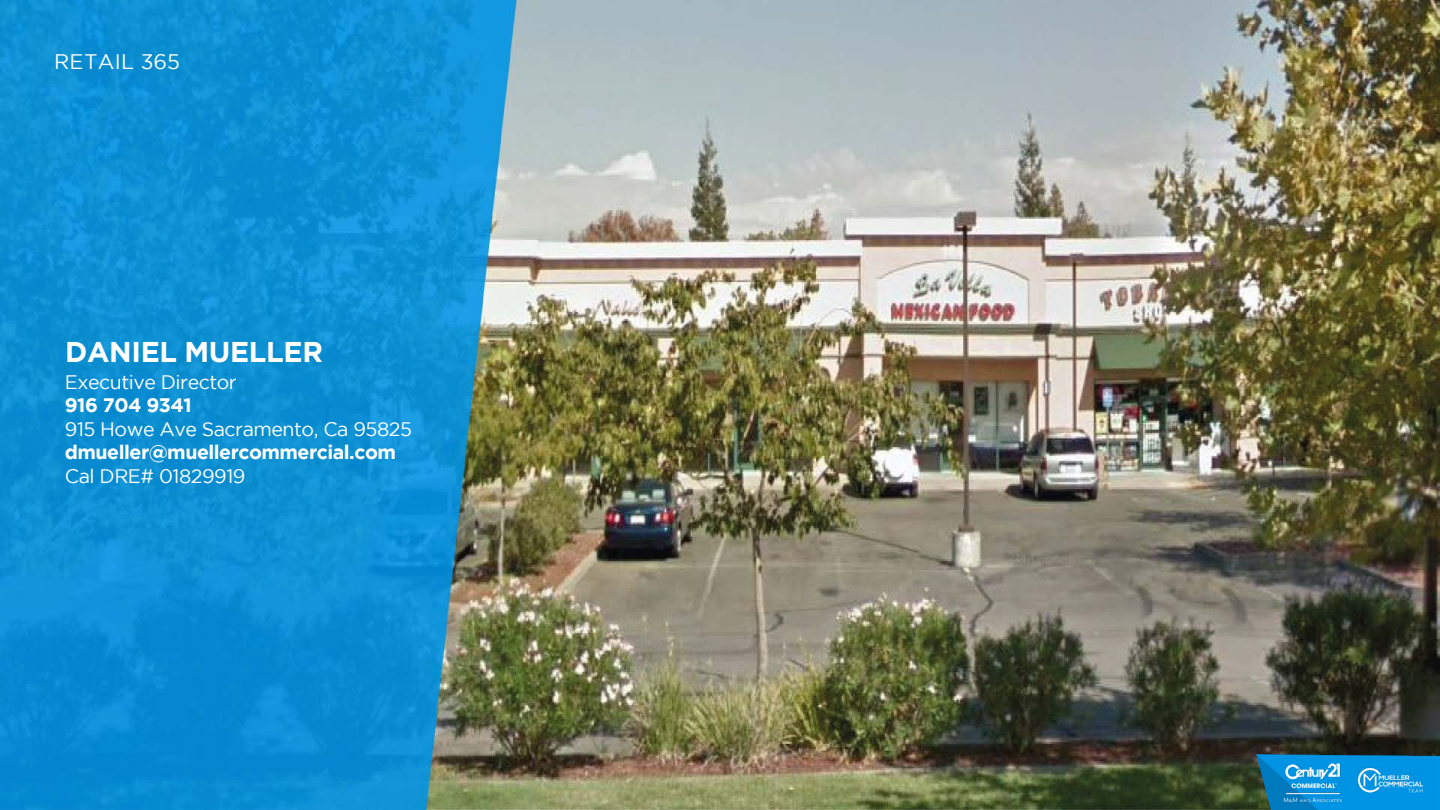
<style>
.page{position:relative;width:1440px;height:810px;background:#fff}
.page>*{position:absolute;margin:0;border:0;box-sizing:border-box;transform-origin:0 0}
.t1{font:700 28.5px "Gotham";letter-spacing:-.01em;color:#fff}
.t2{font:21px "Gotham";letter-spacing:.015em;color:#fff}
.t3{font:19.5px "Gotham";letter-spacing:-.025em;color:#fff}
.t4{font:700 19.5px "Gotham";letter-spacing:-.025em;color:#fff}
</style>
<div class="page">
<img style="left:0;top:0;width:1439px;height:810px">
<img style="left:1255px;top:755px;width:184px;height:55px">
<img style="left:1278px;top:763px;width:67px;height:41px">
<img style="left:1356px;top:767px;width:67px;height:26px">
<p class="t2" style="left:54px;top:50px;width:127px">RETAIL 365</p>
<h1 class="t1" style="left:65px;top:336px;width:259px">DANIEL MUELLER</h1>
<p class="t3" style="left:65px;top:371px;width:173px">Executive Director</p>
<p class="t4" style="left:65px;top:394px;width:128px">916 704 9341</p>
<p class="t3" style="left:65px;top:418px;width:348px">915 Howe Ave Sacramento, Ca 95825</p>
<p class="t4" style="left:65px;top:441px;width:333px">dmueller@muellercommercial.com</p>
<p class="t3" style="left:65px;top:465px;width:182px">Cal DRE# 01829919</p>
</div>
